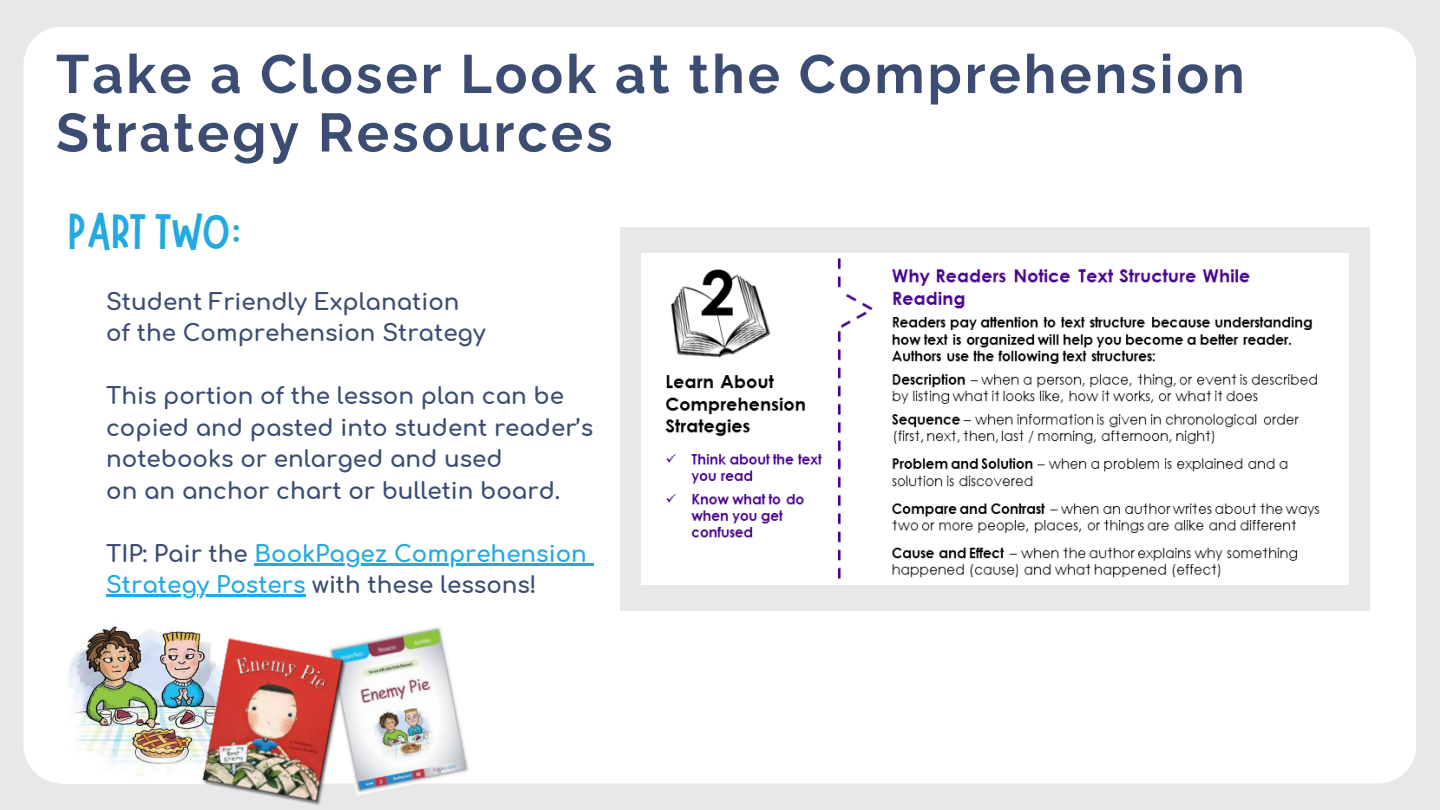
<style>
.page{position:relative;width:1440px;height:810px;background:#e8e8ea}
.page>*{position:absolute;margin:0;border:0;box-sizing:border-box;transform-origin:0 0}
.t1{font:700 54px/58.5px "Raleway";letter-spacing:.055em;color:#3c4d73}
.t2{font:50px "Marykate";color:#23a9e1}
.t3{font:700 23px/31.5px "Comfortaa";color:#3c4d73}
.t4{font:700 23px/31.5px "Comfortaa";color:#23a9e1}
.s1{color:#3c4d73}
</style>
<div class="page">
<div style="left:23px;top:27px;width:1393px;height:756px;background:#fff"></div>
<div style="left:620px;top:227px;width:750px;height:384px;background:#e8e8ea"></div>
<img style="left:62px;top:624px;width:171px;height:160px">
<img style="left:327px;top:624px;width:145px;height:171px">
<img style="left:201px;top:638px;width:147px;height:167px">
<img style="left:642px;top:253px;width:706px;height:332px">
<hr style="left:255px;top:563px;width:332px;height:3px;background:#23a9e1">
<svg style="left:587px;top:563px;width:7px;height:3px"></svg>
<hr style="left:106px;top:595px;width:200px;height:2px;background:#23a9e1">
<h1 class="t1" style="left:56px;top:39px;width:1190px">Take a Closer Look at the Comprehension<br>Strategy Resources</h1>
<h2 class="t2" style="left:68px;top:200px;width:177px">PART TWO:</h2>
<p class="t3" style="left:106px;top:282px;width:381px">Student Friendly Explanation of the Comprehension Strategy</p>
<p class="t3" style="left:106px;top:377px;width:489px">This portion of the lesson plan can be copied and pasted into student reader’s notebooks or enlarged and used<br>on an anchor chart or bulletin board.</p>
<p class="t4" style="left:106px;top:534px;width:482px"><span class="s1">TIP: Pair the</span> BookPagez Comprehension<br>Strategy Posters <span class="s1">with these lessons!</span></p>
</div>
